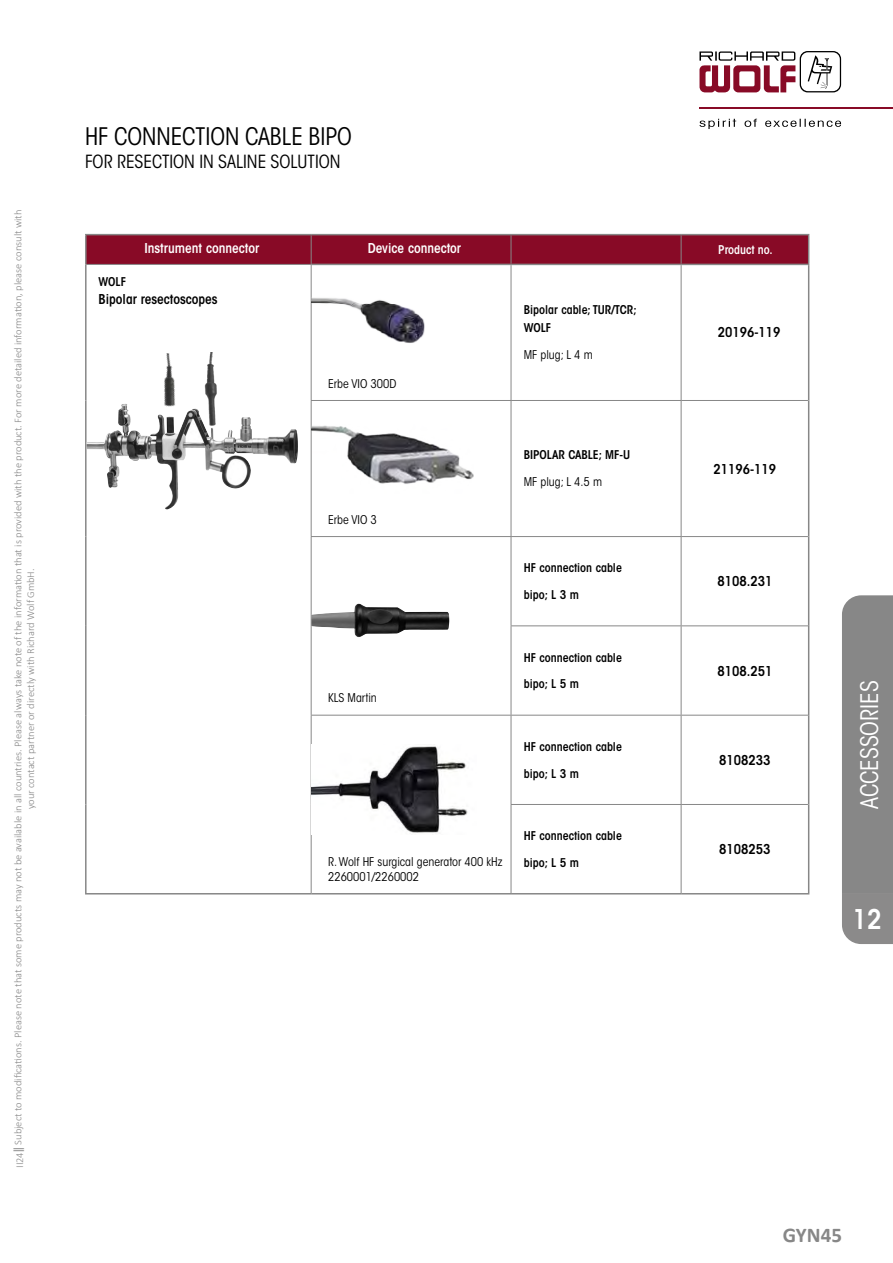
<style>
.page{position:relative;width:893px;height:1263px;background:#fff}
.page>*{position:absolute;margin:0;border:0;box-sizing:border-box;transform-origin:0 0}
.t1{font:600 condensed 27px "ITC Avant Garde Std";color:#fff}
.t2{font:condensed 24px "ITC Avant Garde Std";color:#000}
.t3{font:condensed 24px "ITC Avant Garde Std";color:#fff}
.t4{font:700 21px "Calibri";color:#878787}
.t5{font:condensed 18px "ITC Avant Garde Std";color:#000}
.t6{font:600 condensed 13.5px "ITC Avant Garde Std";color:#000}
.t7{font:600 condensed 13.5px "ITC Avant Garde Std";color:#fff}
.t8{font:600 condensed 12px/18px "ITC Avant Garde Std";color:#000}
.t9{font:condensed 12px/15px "ITC Avant Garde Std";color:#000}
.t10{font:600 condensed 12px "ITC Avant Garde Std";color:#fff}
.t11{font:300 10.5px/12.6px "Calibri";color:#878787;text-align:center}
.s1{font-family:"Adobe Garamond Pro";font-weight:700}
</style>
<div class="page">
<div style="left:842px;top:595px;width:51px;height:349px;background:#878787"></div>
<svg style="left:699px;top:119px;width:142px;height:10px"></svg>
<svg style="left:699px;top:51px;width:142px;height:41px"></svg>
<hr style="left:699px;top:107px;width:194px;height:2px;background:#880a26">
<hr style="left:85px;top:893px;width:226px;height:1px;background:#878787">
<hr style="left:311px;top:893px;width:200px;height:1px;background:#878787">
<hr style="left:85px;top:234px;width:226px;height:1px;background:#878787">
<hr style="left:85px;top:235px;width:2px;height:29px;background:#878787">
<hr style="left:311px;top:234px;width:200px;height:1px;background:#878787">
<hr style="left:511px;top:234px;width:170px;height:1px;background:#878787">
<hr style="left:681px;top:234px;width:128px;height:1px;background:#878787">
<svg style="left:86px;top:235px;width:723px;height:29px;background:#870d28"></svg>
<hr style="left:808px;top:265px;width:1px;height:135px;background:#878787">
<hr style="left:808px;top:536px;width:1px;height:90px;background:#878787">
<hr style="left:808px;top:400px;width:1px;height:136px;background:#878787">
<hr style="left:808px;top:626px;width:1px;height:89px;background:#878787">
<hr style="left:808px;top:715px;width:1px;height:89px;background:#878787">
<hr style="left:808px;top:804px;width:1px;height:89px;background:#878787">
<hr style="left:511px;top:893px;width:170px;height:1px;background:#878787">
<hr style="left:681px;top:893px;width:128px;height:1px;background:#878787">
<hr style="left:87px;top:264px;width:225px;height:1px;background:#878787">
<hr style="left:85px;top:264px;width:2px;height:136px;background:#878787">
<hr style="left:85px;top:400px;width:2px;height:136px;background:#878787">
<hr style="left:85px;top:536px;width:2px;height:90px;background:#878787">
<hr style="left:85px;top:626px;width:2px;height:89px;background:#878787">
<hr style="left:85px;top:715px;width:2px;height:89px;background:#878787">
<hr style="left:85px;top:804px;width:2px;height:89px;background:#878787">
<hr style="left:511px;top:715px;width:1px;height:89px;background:#878787">
<hr style="left:511px;top:805px;width:1px;height:88px;background:#878787">
<hr style="left:511px;top:715px;width:170px;height:1px;background:#878787">
<hr style="left:681px;top:715px;width:127px;height:1px;background:#878787">
<hr style="left:681px;top:715px;width:1px;height:89px;background:#878787">
<hr style="left:511px;top:804px;width:170px;height:1px;background:#878787">
<hr style="left:681px;top:804px;width:127px;height:1px;background:#878787">
<hr style="left:681px;top:805px;width:1px;height:88px;background:#878787">
<hr style="left:312px;top:264px;width:199px;height:1px;background:#878787">
<hr style="left:511px;top:264px;width:170px;height:1px;background:#878787">
<hr style="left:681px;top:264px;width:128px;height:1px;background:#878787">
<hr style="left:311px;top:265px;width:1px;height:135px;background:#878787">
<hr style="left:311px;top:400px;width:200px;height:1px;background:#878787">
<hr style="left:311px;top:401px;width:1px;height:135px;background:#878787">
<hr style="left:511px;top:265px;width:1px;height:135px;background:#878787">
<hr style="left:681px;top:265px;width:1px;height:135px;background:#878787">
<hr style="left:511px;top:400px;width:170px;height:1px;background:#878787">
<hr style="left:511px;top:401px;width:1px;height:135px;background:#878787">
<hr style="left:681px;top:400px;width:127px;height:1px;background:#878787">
<hr style="left:681px;top:401px;width:1px;height:135px;background:#878787">
<hr style="left:311px;top:536px;width:200px;height:1px;background:#878787">
<hr style="left:311px;top:537px;width:1px;height:89px;background:#878787">
<hr style="left:311px;top:626px;width:1px;height:89px;background:#878787">
<hr style="left:311px;top:715px;width:1px;height:89px;background:#878787">
<hr style="left:311px;top:804px;width:1px;height:89px;background:#878787">
<hr style="left:511px;top:536px;width:170px;height:1px;background:#878787">
<hr style="left:511px;top:537px;width:1px;height:88px;background:#878787">
<hr style="left:681px;top:536px;width:127px;height:1px;background:#878787">
<hr style="left:681px;top:537px;width:1px;height:88px;background:#878787">
<hr style="left:511px;top:625px;width:170px;height:1px;background:#878787">
<hr style="left:511px;top:626px;width:1px;height:89px;background:#878787">
<hr style="left:681px;top:625px;width:127px;height:1px;background:#878787">
<hr style="left:681px;top:626px;width:1px;height:89px;background:#878787">
<hr style="left:311px;top:715px;width:200px;height:1px;background:#878787">
<img style="left:311px;top:604px;width:138px;height:33px">
<img style="left:87px;top:404px;width:130px;height:84px">
<img style="left:141px;top:353px;width:57px;height:63px">
<img style="left:198px;top:353px;width:19px;height:76px">
<img style="left:311px;top:275px;width:114px;height:85px">
<img style="left:311px;top:424px;width:162px;height:70px">
<img style="left:312px;top:746px;width:156px;height:87px">
<p class="t11" style="left:12px;top:1168px;width:960px;rotate:-90deg">II24<span class="s1">||</span> Subject to modifications. Please note that some products may not be available in all countries. Please always take note of the information that is provided with the product. For more detailed information, please consult with your contact partner or directly with Richard Wolf GmbH.</p>
<h2 class="t2" style="left:85px;top:122px;width:268px">HF CONNECTION CABLE BIPO</h2>
<h3 class="t5" style="left:85px;top:150px;width:257px">FOR RESECTION IN SALINE SOLUTION</h3>
<p class="t7" style="left:144px;top:240px;width:116px">Instrument connector</p>
<p class="t7" style="left:368px;top:240px;width:95px">Device connector</p>
<p class="t10" style="left:718px;top:242px;width:56px">Product no.</p>
<p class="t8" style="left:99px;top:273px;width:29px">WOLF</p>
<p class="t6" style="left:99px;top:291px;width:121px">Bipolar resectoscopes</p>
<p class="t9" style="left:328px;top:376px;width:70px">Erbe VIO 300D</p>
<p class="t8" style="left:524px;top:301px;width:114px">Bipolar cable; TUR/TCR;<br>WOLF</p>
<p class="t9" style="left:524px;top:348px;width:70px">MF plug; L 4 m</p>
<p class="t9" style="left:328px;top:512px;width:50px">Erbe VIO 3</p>
<p class="t9" style="left:328px;top:691px;width:50px">KLS Martin</p>
<p class="t9" style="left:328px;top:854px;width:176px">R. Wolf HF surgical generator 400 kHz<br>2260001/2260002</p>
<p class="t8" style="left:524px;top:446px;width:108px">BIPOLAR CABLE; MF-U</p>
<p class="t9" style="left:524px;top:475px;width:80px">MF plug; L 4.5 m</p>
<p class="t8" style="left:524px;top:559px;width:100px">HF connection cable</p>
<p class="t8" style="left:524px;top:585px;width:57px">bipo; L 3 m</p>
<p class="t8" style="left:524px;top:648px;width:100px">HF connection cable</p>
<p class="t8" style="left:524px;top:675px;width:57px">bipo; L 5 m</p>
<p class="t8" style="left:524px;top:737px;width:100px">HF connection cable</p>
<p class="t8" style="left:524px;top:764px;width:57px">bipo; L 3 m</p>
<p class="t8" style="left:524px;top:827px;width:100px">HF connection cable</p>
<p class="t8" style="left:524px;top:853px;width:57px">bipo; L 5 m</p>
<p class="t6" style="left:718px;top:324px;width:64px">20196-119</p>
<p class="t6" style="left:714px;top:460px;width:64px">21196-119</p>
<p class="t6" style="left:717px;top:573px;width:56px">8108.231</p>
<p class="t6" style="left:717px;top:662px;width:56px">8108.251</p>
<p class="t6" style="left:719px;top:751px;width:53px">8108233</p>
<p class="t6" style="left:719px;top:841px;width:53px">8108253</p>
<h2 class="t3" style="left:855px;top:808px;width:130px;rotate:-90deg">ACCESSORIES</h2>
<h1 class="t1" style="left:852px;top:902px;width:31px">12</h1>
<h3 class="t4" style="left:783px;top:1220px;width:61px">GYN45</h3>
</div>
